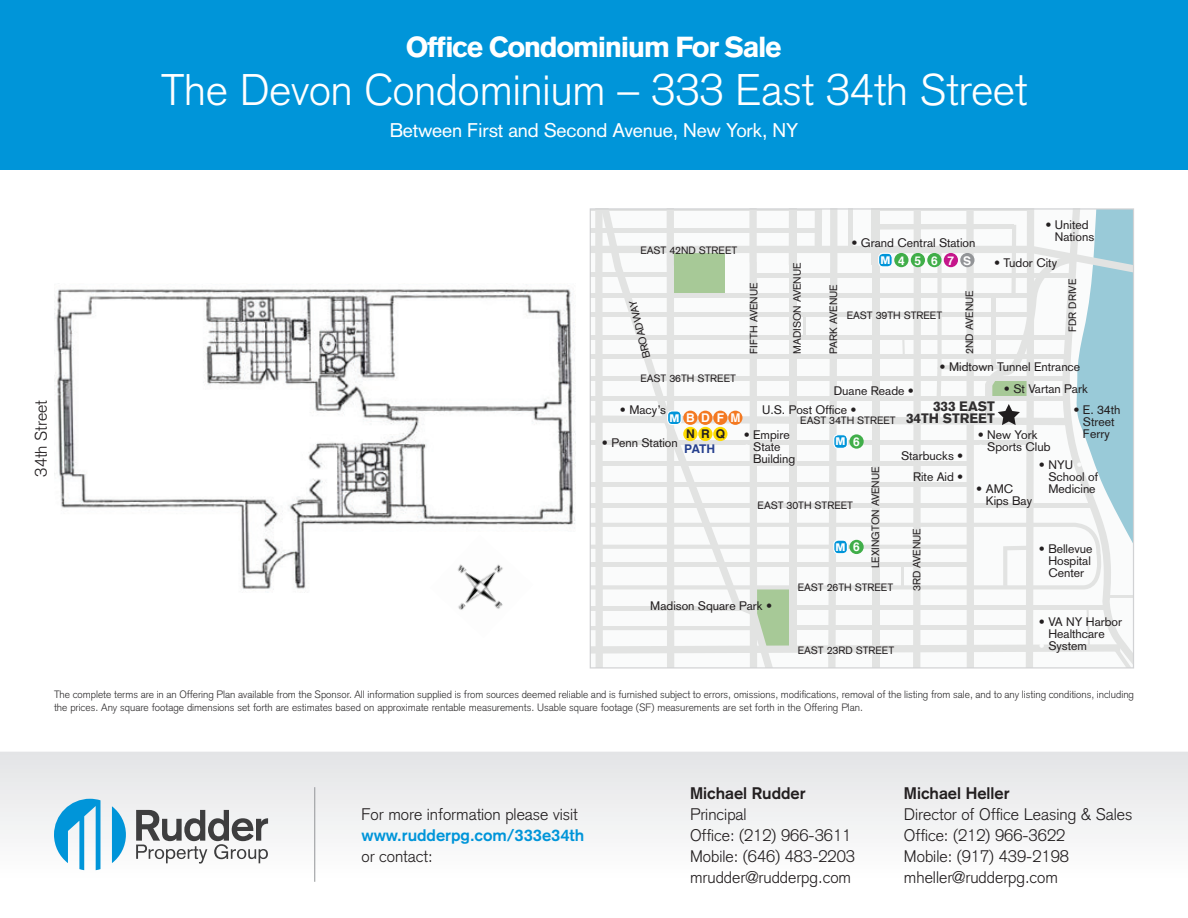
<style>
.page{position:relative;width:1188px;height:918px;background:#fff}
.page>*{position:absolute;margin:0;border:0;box-sizing:border-box;transform-origin:0 0}
.t1{font:300 43.5px "Akzidenz Grotesk";color:#fff}
.t2{font:900 28.5px "Akzidenz Grotesk";letter-spacing:-.05em;color:#fff}
.t3{font:19.5px "Akzidenz Grotesk";letter-spacing:-.01em;color:#fff}
.t4{font:300 16.5px/21px "Akzidenz Grotesk";color:#231f20}
.t5{font:700 16.5px "Akzidenz Grotesk";color:#231f20}
.t6{font:700 16.5px "Akzidenz Grotesk";color:#0095d9}
.t7{font:900 13.5px/12.1px "Akzidenz Grotesk";color:#312f30;text-align:right}
.t8{font:12.15px/18.9px "Akzidenz Grotesk";color:#231f20}
.t9{font:700 12px/16.2px "Helvetica";letter-spacing:.585em;color:#fff;text-align:center}
.t10{font:700 12px "Helvetica";color:#253f8e}
.t11{font:800 10.8px "Helvetica Neue LT";color:#fff}
.t12{font:300 10.5px/12.6px "Akzidenz Grotesk";color:#312f30}
.t13{font:10.5px "Akzidenz Grotesk";color:#231f20}
.s1{font-family:"Helvetica Neue LT";font-weight:800;font-size:10.8px}
.s2{color:#fafbfb}
.s3{color:#231f20}
.s4{font-family:"Helvetica";font-weight:700;font-size:12px}
</style>
<div class="page">
<img style="left:54px;top:284px;width:521px;height:309px">
<img style="left:430px;top:535px;width:103px;height:75px">
<svg style="left:592px;top:210px;width:540px;height:457px"></svg>
<div style="left:0;top:752px;width:1188px;height:166px;background:linear-gradient(to bottom,#e4e5e7,#fff)"></div>
<hr style="left:0;top:752px;width:1188px;height:1px;background:#f5f5f6">
<svg style="left:112px;top:806px;width:14px;height:57px"></svg>
<svg style="left:54px;top:799px;width:47px;height:71px"></svg>
<svg style="left:136px;top:810px;width:132px;height:54px"></svg>
<hr style="left:315px;top:787px;width:1px;height:95px;background:#939598">
<div style="left:0;top:0;width:1188px;height:170px;background:#0095d9"></div>
<div style="left:894px;top:253px;width:15px;height:14px;background:#40ae49;border-radius:50%"></div>
<div style="left:879px;top:253px;width:13px;height:14px;background:#0095d9;border-radius:5px"></div>
<div style="left:878px;top:253px;width:15px;height:14px;border:1px solid #fff;border-radius:5px"></div>
<div style="left:911px;top:253px;width:14px;height:14px;background:#40ae49;border-radius:50%"></div>
<div style="left:927px;top:253px;width:15px;height:14px;background:#40ae49;border-radius:50%"></div>
<div style="left:944px;top:253px;width:14px;height:14px;background:#c5168b;border-radius:50%"></div>
<div style="left:960px;top:253px;width:15px;height:14px;background:#939598;border-radius:50%"></div>
<div style="left:683px;top:411px;width:15px;height:14px;background:#f47921;border-radius:50%"></div>
<div style="left:698px;top:411px;width:14px;height:14px;background:#f47921;border-radius:50%"></div>
<div style="left:713px;top:411px;width:15px;height:14px;background:#f47921;border-radius:50%"></div>
<div style="left:728px;top:411px;width:14px;height:14px;background:#f47921;border-radius:50%"></div>
<div style="left:668px;top:411px;width:13px;height:14px;background:#0095d9;border-radius:5px"></div>
<div style="left:667px;top:410px;width:15px;height:15px;border:1px solid #fff;border-radius:5px"></div>
<div style="left:683px;top:427px;width:15px;height:14px;background:#ffdc01;border-radius:50%"></div>
<div style="left:698px;top:427px;width:14px;height:14px;background:#ffdc01;border-radius:50%"></div>
<div style="left:713px;top:427px;width:14px;height:14px;background:#ffdc01;border-radius:50%"></div>
<div style="left:849px;top:434px;width:15px;height:15px;background:#40ae49;border-radius:50%"></div>
<div style="left:834px;top:435px;width:13px;height:13px;background:#0095d9;border-radius:5px"></div>
<div style="left:833px;top:434px;width:15px;height:15px;border:1px solid #fff;border-radius:5px"></div>
<div style="left:849px;top:540px;width:15px;height:14px;background:#40ae49;border-radius:50%"></div>
<div style="left:834px;top:540px;width:13px;height:14px;background:#0095d9;border-radius:5px"></div>
<div style="left:833px;top:540px;width:15px;height:14px;border:1px solid #fff;border-radius:5px"></div>
<h2 class="t2" style="left:406px;top:30px;width:378px">Office Condominium For Sale</h2>
<h1 class="t1" style="left:161px;top:65px;width:868px">The Devon Condominium – 333 East 34th Street</h1>
<h3 class="t3" style="left:390px;top:119px;width:410px">Between First and Second Avenue, New York, NY</h3>
<h3 class="t4" style="left:31px;top:477px;width:78px;rotate:-90deg">34th Street</h3>
<p class="t13" style="left:640px;top:244px;width:98px">EAST 42ND STREET</p>
<p class="t13" style="left:641px;top:360px;width:61px;rotate:-104deg">BROADWAY</p>
<p class="t13" style="left:748px;top:354px;width:73px;rotate:-90deg">FIFTH AVENUE</p>
<p class="t13" style="left:791px;top:354px;width:93px;rotate:-90deg">MADISON AVENUE</p>
<p class="t13" style="left:827px;top:354px;width:71px;rotate:-90deg">PARK AVENUE</p>
<p class="t8" style="left:851px;top:233px;width:126px">• Grand Central Station</p>
<p class="t9" style="left:880px;top:252px;width:92px"><span class="s1">M</span>4567S</p>
<p class="t13" style="left:847px;top:309px;width:97px">EAST 39TH STREET</p>
<p class="t13" style="left:963px;top:354px;width:65px;rotate:-90deg">2ND AVENUE</p>
<p class="t8" style="left:1045px;top:215px;width:45px">• United</p>
<p class="t8" style="left:1045px;top:227px;width:50px"><span class="s2">•</span> Nations</p>
<p class="t8" style="left:994px;top:254px;width:65px">• Tudor City</p>
<p class="t13" style="left:1066px;top:332px;width:55px;rotate:-90deg">FDR DRIVE</p>
<p class="t8" style="left:940px;top:357px;width:142px">• Midtown Tunnel Entrance</p>
<p class="t13" style="left:640px;top:372px;width:97px">EAST 36TH STREET</p>
<p class="t8" style="left:1004px;top:379px;width:85px">• St Vartan Park</p>
<p class="t8" style="left:1073px;top:400px;width:48px">• E. 34th</p>
<p class="t8" style="left:1073px;top:412px;width:43px"><span class="s2">•</span> Street</p>
<p class="t8" style="left:1073px;top:424px;width:38px"><span class="s2">•</span> Ferry</p>
<p class="t8" style="left:762px;top:381px;width:153px;text-indent:72px">Duane Reade •<br>U.S. Post Office •</p>
<p class="t7" style="left:906px;top:400px;width:90px">333 EAST<br>34TH STREET</p>
<p class="t8" style="left:620px;top:400px;width:48px">• Macy’s</p>
<p class="t8" style="left:602px;top:433px;width:77px">• Penn Station</p>
<p class="t9" style="left:669px;top:410px;width:72px"><span class="s1">M</span>BDFM<br><span class="s3">NRQ</span></p>
<p class="t10" style="left:684px;top:439px;width:32px">PATH</p>
<p class="t13" style="left:800px;top:414px;width:97px">EAST 34TH STREET</p>
<p class="t8" style="left:744px;top:425px;width:48px">• Empire</p>
<p class="t8" style="left:744px;top:437px;width:38px"><span class="s2">•</span> State</p>
<p class="t8" style="left:744px;top:449px;width:53px"><span class="s2">•</span> Building</p>
<p class="t8" style="left:978px;top:425px;width:61px">• New York</p>
<p class="t8" style="left:978px;top:437px;width:74px"><span class="s2">•</span> Sports Club</p>
<p class="t8" style="left:976px;top:479px;width:39px">• AMC</p>
<p class="t8" style="left:976px;top:491px;width:57px"><span class="s2">•</span> Kips Bay</p>
<p class="t11" style="left:836px;top:435px;width:26px">M <span class="s4">6</span></p>
<p class="t8" style="left:901px;top:447px;width:64px">Starbucks •</p>
<p class="t8" style="left:1039px;top:456px;width:45px">• NYU <span class="s2">•</span></p>
<p class="t8" style="left:1039px;top:468px;width:61px"><span class="s2">•</span> School of</p>
<p class="t8" style="left:1039px;top:480px;width:58px"><span class="s2">•</span> Medicine</p>
<p class="t13" style="left:869px;top:568px;width:103px;rotate:-90deg">LEXINGTON AVENUE</p>
<p class="t8" style="left:913px;top:468px;width:52px">Rite Aid •</p>
<p class="t13" style="left:758px;top:499px;width:97px">EAST 30TH STREET</p>
<p class="t13" style="left:911px;top:591px;width:64px;rotate:-90deg">3RD AVENUE</p>
<p class="t11" style="left:836px;top:541px;width:26px">M <span class="s4">6</span></p>
<p class="t8" style="left:1039px;top:539px;width:55px">• Bellevue</p>
<p class="t8" style="left:1039px;top:551px;width:53px"><span class="s2">•</span> Hospital</p>
<p class="t8" style="left:1039px;top:563px;width:47px"><span class="s2">•</span> Center</p>
<p class="t13" style="left:798px;top:581px;width:97px">EAST 26TH STREET</p>
<p class="t8" style="left:650px;top:597px;width:123px">Madison Square Park •</p>
<p class="t13" style="left:798px;top:644px;width:98px">EAST 23RD STREET</p>
<p class="t8" style="left:1039px;top:612px;width:85px">• VA NY Harbor</p>
<p class="t8" style="left:1039px;top:624px;width:67px"><span class="s2">•</span> Healthcare</p>
<p class="t8" style="left:1039px;top:636px;width:50px"><span class="s2">•</span> System</p>
<p class="t12" style="left:54px;top:688px;width:1082px">The complete terms are in an Offering Plan available from the Sponsor. All information supplied is from sources deemed reliable and is furnished subject to errors, omissions, modifications, removal of the listing from sale, and to any listing conditions, including the prices. Any square footage dimensions set forth are estimates based on approximate rentable measurements. Usable square footage (SF) measurements are set forth in the Offering Plan.</p>
<h3 class="t4" style="left:361px;top:804px;width:218px">For more information please visit</h3>
<h3 class="t6" style="left:361px;top:825px;width:224px">www.rudderpg.com/333e34th</h3>
<h3 class="t4" style="left:361px;top:846px;width:73px">or contact:</h3>
<h3 class="t5" style="left:690px;top:783px;width:117px">Michael Rudder</h3>
<h3 class="t4" style="left:690px;top:804px;width:167px">Principal<br>Office: (212) 966-3611<br>Mobile: (646) 483-2203 mrudder@rudderpg.com</h3>
<h3 class="t5" style="left:904px;top:783px;width:107px">Michael Heller</h3>
<h3 class="t4" style="left:904px;top:804px;width:230px">Director of Office Leasing &amp; Sales<br>Office: (212) 966-3622<br>Mobile: (917) 439-2198 mheller@rudderpg.com</h3>
</div>
